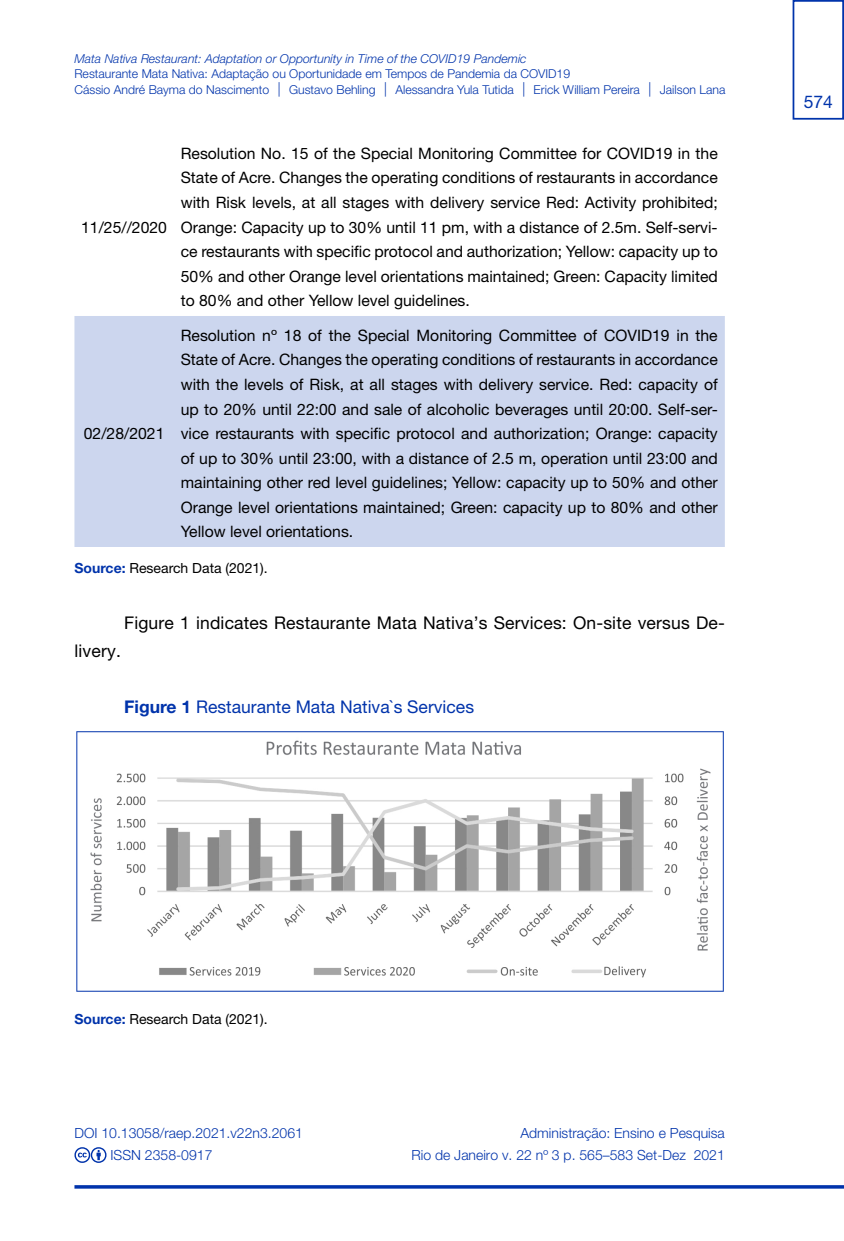
<style>
.page{position:relative;width:844px;height:1241px;background:#fff}
.page>*{position:absolute;margin:0;border:0;box-sizing:border-box;transform-origin:0 0}
.t1{font:17.5px "Helvetica Neue";letter-spacing:.01em;color:#000}
.t2{font:17.5px "Helvetica Neue";color:#0033ab}
.t3{font:15.75px/24.5px "Helvetica Neue";color:#000;text-align:justify}
.t4{font:300 14px/21.7px "Helvetica Neue";color:#0033ab}
.t5{font:14px "Helvetica Neue";color:#000}
.t6{font:300 12.25px/15.8px "Helvetica Neue";color:#0033ab}
.t7{font:italic 300 12.25px "Helvetica Neue";color:#0033ab}
.s1{font-weight:700;color:#0033ab}
.s2{font-weight:700}
</style>
<div class="page">
<svg style="left:74px;top:1185px;width:769px;height:3px;background:#0c3daf"></svg>
<div style="left:792px;top:0;width:51px;height:120px;border:2px solid #0033ab"></div>
<svg style="left:74px;top:1147px;width:32px;height:15px"></svg>
<div style="left:74px;top:316px;width:650px;height:231px;background:#ccd6ee"></div>
<img style="left:76px;top:731px;width:647px;height:259px">
<p class="t7" style="left:74px;top:48px;width:453px">Mata Nativa Restaurant: Adaptation or Opportunity in Time of the COVID19 Pandemic</p>
<p class="t6" style="left:74px;top:65px;width:652px">Restaurante Mata Nativa: Adaptação ou Oportunidade em Tempos de Pandemia da COVID19<br>Cássio André Bayma do Nascimento ︱ Gustavo Behling ︱ Alessandra Yula Tutida ︱ Erick William Pereira ︱ Jailson Lana</p>
<p class="t3" style="left:81px;top:215px;width:87px">11/25//2020</p>
<p class="t3" style="left:181px;top:142px;width:538px">Resolution No. 15 of the Special Monitoring Committee for COVID19 in the State of Acre. Changes the operating conditions of restaurants in accordance with Risk levels, at all stages with delivery service Red: Activity prohibited; Orange: Capacity up to 30% until 11 pm, with a distance of 2.5m. Self-servi&shy;ce restaurants with specific protocol and authorization; Yellow: capacity up to 50% and other Orange level orientations maintained; Green: Capacity limited to 80% and other Yellow level guidelines.</p>
<p class="t3" style="left:181px;top:324px;width:538px">Resolution nº 18 of the Special Monitoring Committee of COVID19 in the State of Acre. Changes the operating conditions of restaurants in accordance with the levels of Risk, at all stages with delivery service. Red: capacity of up to 20% until 22:00 and sale of alcoholic beverages until 20:00. Self-ser&shy;vice restaurants with specific protocol and authorization; Orange: capacity of up to 30% until 23:00, with a distance of 2.5 m, operation until 23:00 and maintaining other red level guidelines; Yellow: capacity up to 50% and other Orange level orientations maintained; Green: capacity up to 80% and other Yellow level orientations.</p>
<p class="t5" style="left:74px;top:557px;width:195px"><span class="s1">Source:</span> Research Data (2021).</p>
<p class="t3" style="left:84px;top:422px;width:82px">02/28/2021</p>
<p class="t1" style="left:124px;top:610px;width:602px">Figure 1 indicates Restaurante Mata Nativa’s Services: On-site versus De-</p>
<p class="t1" style="left:74px;top:638px;width:48px">livery.</p>
<p class="t2" style="left:124px;top:694px;width:351px"><span class="s2">Figure 1</span> Restaurante Mata Nativa`s Services</p>
<p class="t2" style="left:803px;top:89px;width:31px">574</p>
<p class="t5" style="left:74px;top:1008px;width:195px"><span class="s1">Source:</span> Research Data (2021).</p>
<p class="t4" style="left:110px;top:1120px;width:194px;text-indent:-36px">DOI 10.13058/raep.2021.v22n3.2061<br>ISSN 2358-0917</p>
<p class="t4" style="left:411px;top:1120px;width:315px;text-align:right">Administração: Ensino e Pesquisa<br>Rio de Janeiro v. 22 nº 3 p. 565–583 Set-Dez 2021</p>
</div>
